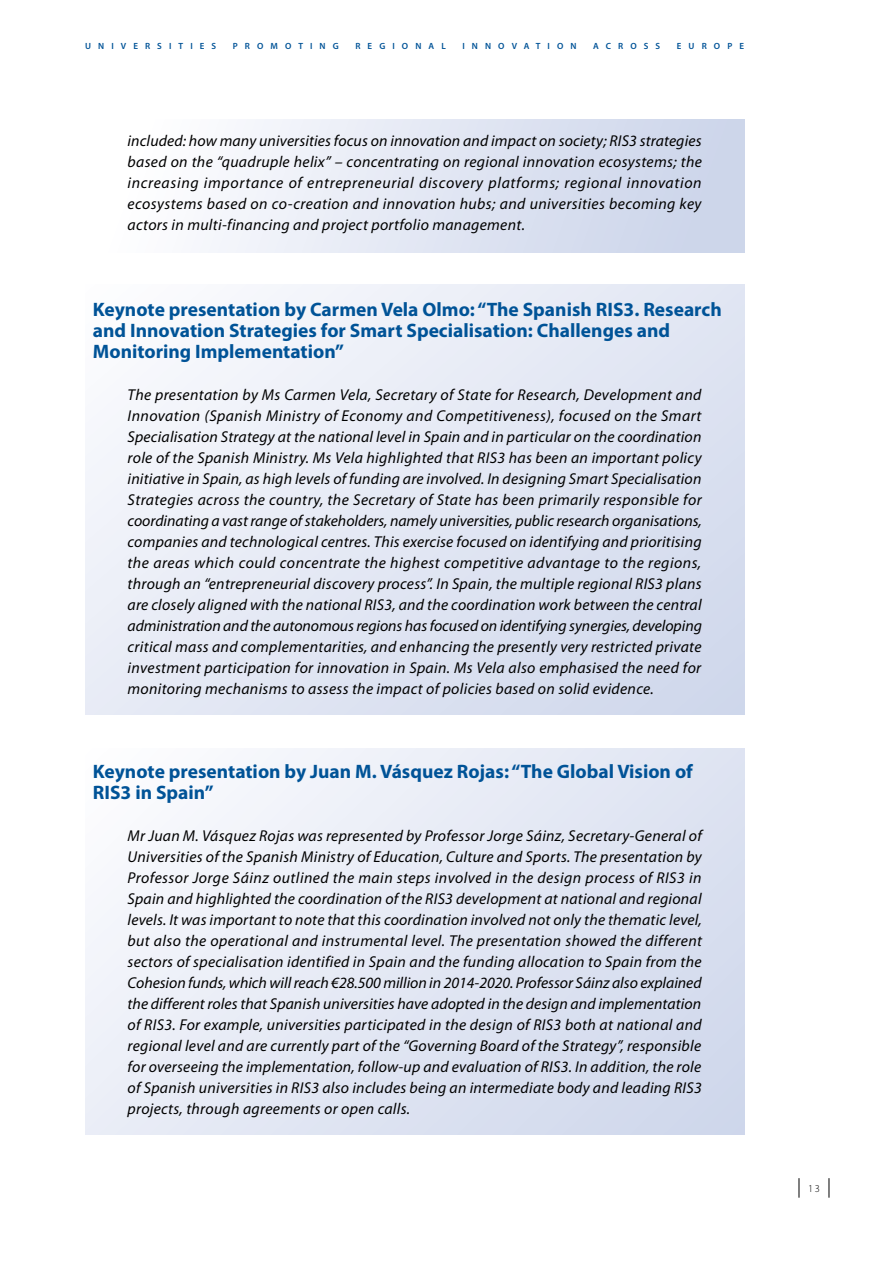
<style>
.page{position:relative;width:893px;height:1263px;background:#fff}
.page>*{position:absolute;margin:0;border:0;box-sizing:border-box;transform-origin:0 0}
.t1{font:700 19.5px/21px "Myriad Pro";color:#005397}
.t2{font:italic 15.75px/21px "Myriad Pro";letter-spacing:.02em;color:#000;text-align:justify}
.t3{font:300 10.5px "Myriad Pro";color:#000}
.t4{font:600 9px "Myriad Pro";letter-spacing:.79em;color:#005397}
</style>
<div class="page">
<svg style="left:799px;top:1178px;width:1px;height:20px"></svg>
<svg style="left:829px;top:1178px;width:1px;height:20px"></svg>
<div style="left:85px;top:285px;width:659px;height:430px;background:linear-gradient(to right,#f2f4fa,#d7ddef)"></div>
<div style="left:85px;top:120px;width:659px;height:133px;background:linear-gradient(to right,#fff,#c9d2e9)"></div>
<div style="left:85px;top:748px;width:659px;height:387px;background:linear-gradient(to right,#f4f6fb,#d5dcee)"></div>
<p class="t4" style="left:85px;top:41px;width:133px">UNIVERSITIES</p>
<p class="t4" style="left:233px;top:41px;width:107px">PROMOTING</p>
<p class="t4" style="left:355px;top:41px;width:92px">REGIONAL</p>
<p class="t4" style="left:462px;top:41px;width:116px">INNOVATION</p>
<p class="t4" style="left:593px;top:41px;width:69px">ACROSS</p>
<p class="t4" style="left:677px;top:41px;width:69px">EUROPE</p>
<p class="t2" style="left:128px;top:130px;width:576px">included: how many universities focus on innovation and impact on society; RIS3 strategies based on the “quadruple helix” – concentrating on regional innovation ecosystems; the increasing importance of entrepreneurial discovery platforms; regional innovation ecosystems based on co-creation and innovation hubs; and universities becoming key actors in multi-financing and project portfolio management.</p>
<p class="t1" style="left:93px;top:299px;width:630px">Keynote presentation by Carmen Vela Olmo: “The Spanish RIS3. Research and Innovation Strategies for Smart Specialisation: Challenges and<br>Monitoring Implementation”</p>
<p class="t2" style="left:128px;top:384px;width:576px">The presentation by Ms Carmen Vela, Secretary of State for Research, Development and Innovation (Spanish Ministry of Economy and Competitiveness), focused on the Smart Specialisation Strategy at the national level in Spain and in particular on the coordination role of the Spanish Ministry. Ms Vela highlighted that RIS3 has been an important policy initiative in Spain, as high levels of funding are involved. In designing Smart Specialisation Strategies across the country, the Secretary of State has been primarily responsible for coordinating a vast range of stakeholders, namely universities, public research organisations, companies and technological centres. This exercise focused on identifying and prioritising the areas which could concentrate the highest competitive advantage to the regions, through an “entrepreneurial discovery process”. In Spain, the multiple regional RIS3 plans are closely aligned with the national RIS3, and the coordination work between the central administration and the autonomous regions has focused on identifying synergies, developing critical mass and complementarities, and enhancing the presently very restricted private investment participation for innovation in Spain. Ms Vela also emphasised the need for monitoring mechanisms to assess the impact of policies based on solid evidence.</p>
<p class="t1" style="left:93px;top:761px;width:601px">Keynote presentation by Juan M. Vásquez Rojas: “The Global Vision of<br>RIS3 in Spain”</p>
<p class="t2" style="left:128px;top:825px;width:576px">Mr Juan M. Vásquez Rojas was represented by Professor Jorge Sáinz, Secretary-General of Universities of the Spanish Ministry of Education, Culture and Sports. The presentation by Professor Jorge Sáinz outlined the main steps involved in the design process of RIS3 in Spain and highlighted the coordination of the RIS3 development at national and regional levels. It was important to note that this coordination involved not only the thematic level, but also the operational and instrumental level. The presentation showed the different sectors of specialisation identified in Spain and the funding allocation to Spain from the Cohesion funds, which will reach €28.500 million in 2014-2020. Professor Sáinz also explained the different roles that Spanish universities have adopted in the design and implementation of RIS3. For example, universities participated in the design of RIS3 both at national and regional level and are currently part of the “Governing Board of the Strategy”, responsible for overseeing the implementation, follow-up and evaluation of RIS3. In addition, the role of Spanish universities in RIS3 also includes being an intermediate body and leading RIS3 projects, through agreements or open calls.</p>
<p class="t3" style="left:808px;top:1182px;width:13px">13</p>
</div>
